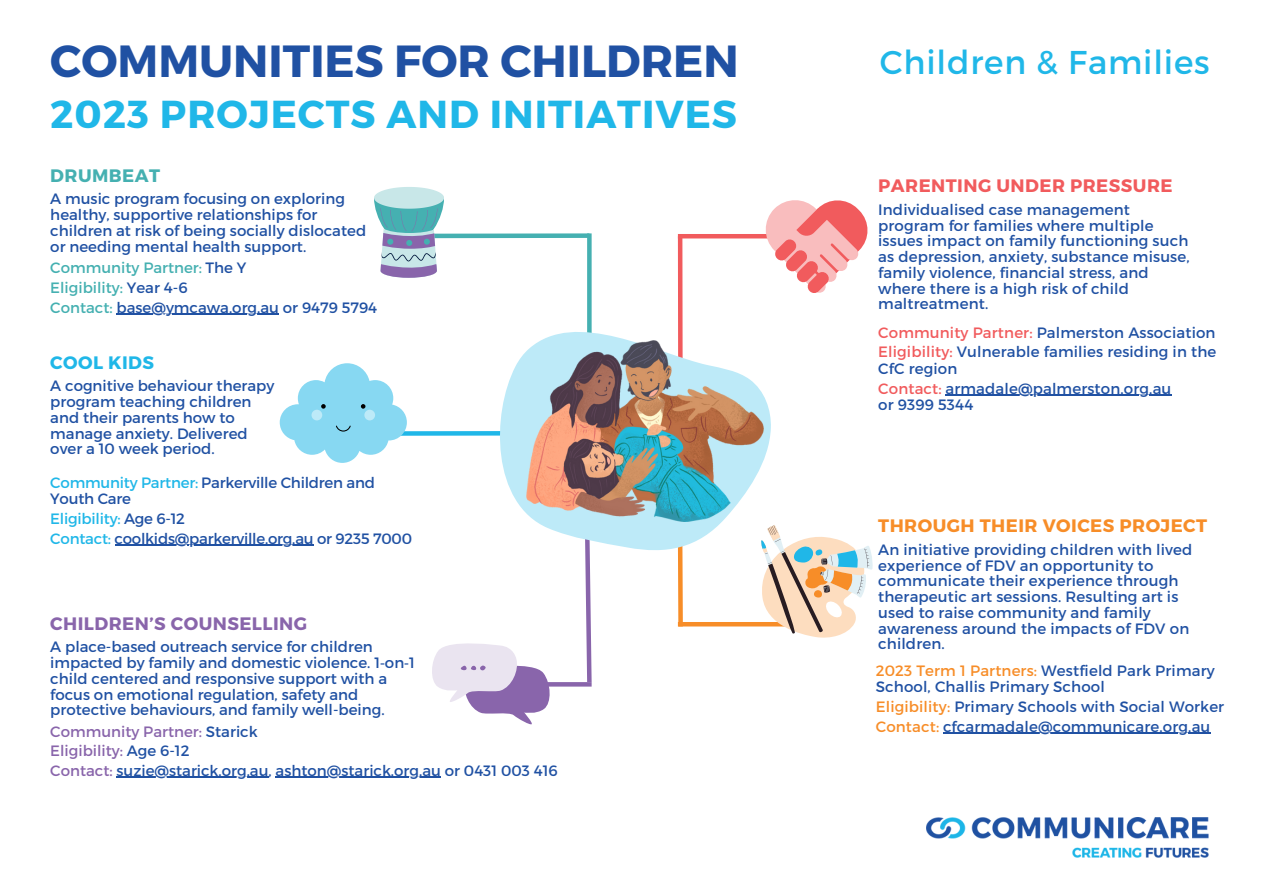
<style>
.page{position:relative;width:1263px;height:894px;background:#fff}
.page>*{position:absolute;margin:0;border:0;box-sizing:border-box;transform-origin:0 0}
.t1{font:700 44.85px "Montserrat";color:#2051a3}
.t2{font:700 39px "Montserrat";letter-spacing:.025em;color:#20b7e8}
.t3{font:32.85px "Montserrat";letter-spacing:.025em;color:#20b7e8}
.t4{font:700 18px "Montserrat";letter-spacing:.025em;color:#f78d28}
.t5{font:700 18px "Montserrat";letter-spacing:.025em;color:#f15b5d}
.t6{font:700 18px "Montserrat";letter-spacing:.025em;color:#8965ab}
.t7{font:700 18px "Montserrat";letter-spacing:.025em;color:#20b7e8}
.t8{font:700 18px "Montserrat";letter-spacing:.025em;color:#45b0b1}
.t9{font:15px/15.8px "Montserrat";letter-spacing:.01em;color:#2051a3}
.t10{font:15px/16.5px "Montserrat";letter-spacing:-.015em;color:#2051a3}
.t11{font:15px "Montserrat";color:#8965ab}
.t12{font:15px "Montserrat";color:#45b0b1}
.t13{font:15px "Montserrat";letter-spacing:-.015em;color:#20b7e8}
.s1{color:#2051a3}
.s2{color:#45b0b1}
.s3{color:#20b7e8}
.s4{font-family:"Noto Sans"}
.s5{color:#8965ab}
.s6{color:#f15b5d}
.s7{color:#f78d28}
</style>
<div class="page">
<div style="left:421px;top:233px;width:168px;height:5px;background:#45b0b1"></div>
<div style="left:587px;top:233px;width:5px;height:107px;background:#45b0b1"></div>
<svg style="left:407px;top:431px;width:84px;height:4px"></svg>
<svg style="left:552px;top:682px;width:31px;height:4px"></svg>
<svg style="left:583px;top:554px;width:9px;height:132px"></svg>
<div style="left:678px;top:621px;width:159px;height:5px;background:#f78d28"></div>
<svg style="left:677px;top:554px;width:8px;height:73px"></svg>
<div style="left:678px;top:236px;width:5px;height:168px;background:#f15b5d"></div>
<hr style="left:678px;top:234px;width:106px;height:4px;background:#f15b5d">
<svg style="left:491px;top:307px;width:280px;height:247px"></svg>
<img style="left:526px;top:340px;width:237px;height:181px">
<hr style="left:117px;top:313px;width:162px;height:2px;background:#2051a3">
<svg style="left:374px;top:187px;width:70px;height:91px"></svg>
<svg style="left:280px;top:363px;width:127px;height:100px"></svg>
<svg style="left:432px;top:643px;width:120px;height:82px"></svg>
<svg style="left:757px;top:525px;width:116px;height:113px"></svg>
<svg style="left:763px;top:200px;width:104px;height:93px"></svg>
<hr style="left:115px;top:544px;width:198px;height:2px;background:#2051a3">
<hr style="left:117px;top:776px;width:152px;height:1px;background:#2051a3">
<hr style="left:276px;top:776px;width:165px;height:1px;background:#2051a3">
<hr style="left:945px;top:394px;width:226px;height:2px;background:#2051a3">
<hr style="left:943px;top:732px;width:267px;height:1px;background:#2051a3">
<img style="left:926px;top:817px;width:283px;height:40px">
<p class="t1" style="left:50px;top:32px;width:690px">COMMUNITIES FOR CHILDREN</p>
<p class="t2" style="left:50px;top:89px;width:688px">2023 PROJECTS AND INITIATIVES</p>
<p class="t8" style="left:50px;top:164px;width:111px">DRUMBEAT</p>
<p class="t9" style="left:50px;top:190px;width:317px">A music program focusing on exploring healthy, supportive relationships for children at risk of being socially dislocated or needing mental health support.</p>
<p class="t12" style="left:50px;top:258px;width:198px">Community Partner: <span class="s1">The Y</span></p>
<p class="t12" style="left:50px;top:277px;width:139px">Eligibility: <span class="s1">Year 4-6</span></p>
<p class="t9" style="left:50px;top:298px;width:328px"><span class="s2">Contact:</span> base@ymcawa.org.au or 9479 5794</p>
<p class="t7" style="left:50px;top:350px;width:105px">COOL KIDS</p>
<p class="t9" style="left:50px;top:377px;width:226px">A cognitive behaviour therapy program teaching children and their parents how to manage anxiety. Delivered over a 10 week period.</p>
<p class="t10" style="left:50px;top:473px;width:326px"><span class="s3">Community Partner:</span> Parkerville Children and<br>Youth Care</p>
<p class="t13" style="left:50px;top:508px;width:136px">Eligibility: <span class="s1">Age 6-12</span></p>
<p class="t10" style="left:50px;top:529px;width:363px"><span class="s3">Contact:</span> coolkids@parkerville.org.au or 9235 7000</p>
<p class="t6" style="left:50px;top:611px;width:258px">CHILDREN’S COUNSELLING</p>
<p class="t9" style="left:50px;top:638px;width:366px">A place-based outreach service for children impacted by family and domestic violence. 1<span class="s4">‑</span>on<span class="s4">‑</span>1 child centered and responsive support with a focus on emotional regulation, safety and protective behaviours, and family well-being.</p>
<p class="t11" style="left:50px;top:721px;width:209px">Community Partner: <span class="s1">Starick</span></p>
<p class="t11" style="left:50px;top:740px;width:141px">Eligibility: <span class="s1">Age 6-12</span></p>
<p class="t9" style="left:50px;top:761px;width:509px"><span class="s5">Contact:</span> suzie@starick.org.au, ashton@starick.org.au or 0431 003 416</p>
<p class="t3" style="left:880px;top:41px;width:331px">Children &amp; Families</p>
<p class="t5" style="left:878px;top:174px;width:296px">PARENTING UNDER PRESSURE</p>
<p class="t9" style="left:878px;top:201px;width:313px">Individualised case management program for families where multiple issues impact on family functioning such as depression, anxiety, substance misuse, family violence, financial stress, and where there is a high risk of child maltreatment.</p>
<p class="t9" style="left:878px;top:323px;width:339px"><span class="s6">Community Partner:</span> Palmerston Association</p>
<p class="t9" style="left:878px;top:343px;width:340px;line-height:16.5px"><span class="s6">Eligibility:</span> Vulnerable families residing in the<br>CfC region</p>
<p class="t9" style="left:878px;top:379px;width:295px"><span class="s6">Contact:</span> armadale@palmerston.org.au</p>
<p class="t9" style="left:878px;top:396px;width:97px">or 9399 5344</p>
<p class="t4" style="left:878px;top:514px;width:330px">THROUGH THEIR VOICES PROJECT</p>
<p class="t9" style="left:878px;top:540px;width:316px">An initiative providing children with lived experience of FDV an opportunity to communicate their experience through therapeutic art sessions. Resulting art is used to raise community and family awareness around the impacts of FDV on children.</p>
<p class="t9" style="left:876px;top:661px;width:340px;line-height:16.5px"><span class="s7">2023 Term 1 Partners:</span> Westfield Park Primary<br>School, Challis Primary School</p>
<p class="t9" style="left:876px;top:697px;width:350px"><span class="s7">Eligibility:</span> Primary Schools with Social Worker</p>
<p class="t9" style="left:876px;top:717px;width:336px"><span class="s7">Contact:</span> cfcarmadale@communicare.org.au</p>
</div>
